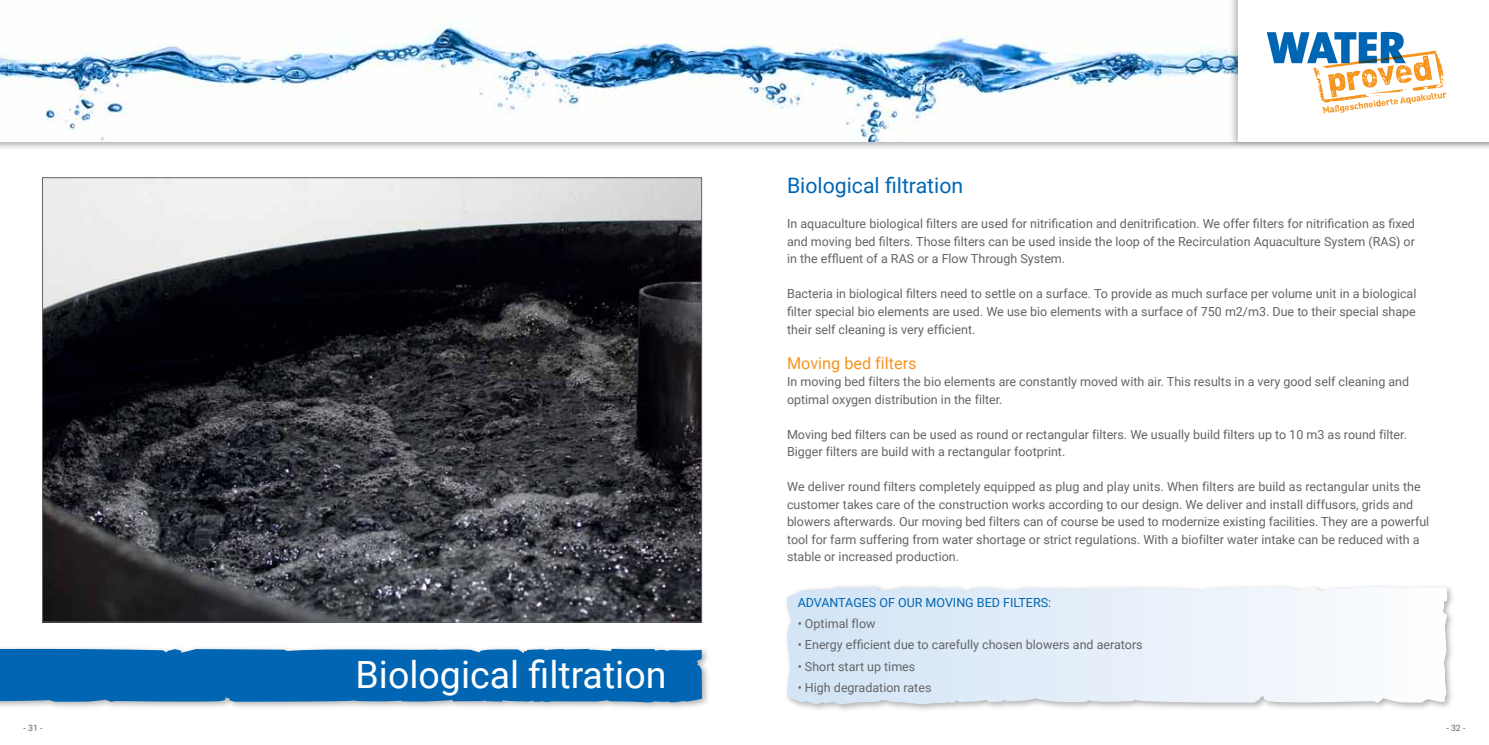
<style>
.page{position:relative;width:1489px;height:745px;background:#fff}
.page>*{position:absolute;margin:0;border:0;box-sizing:border-box;transform-origin:0 0}
.t1{font:37.5px "Roboto";color:#fff}
.t2{font:21.25px "Roboto";color:#0066b3}
.t3{font:16.25px "Roboto";color:#f7941e}
.t4{font:12.5px/17.5px "Roboto";color:#636466}
.t5{font:12.5px "Roboto";color:#0066b3}
.t6{font:8.75px "Roboto";color:#636466}
</style>
<div class="page">
<div style="left:0;top:0;width:1488px;height:150px;background:#000;opacity:.3"></div>
<img style="left:0;top:0;width:1228px;height:141px">
<div style="left:1228px;top:0;width:260px;height:148px;background:#000;opacity:.25"></div>
<div style="left:1238px;top:0;width:250px;height:142px;background:#fff"></div>
<div style="left:0;top:645px;width:710px;height:65px;background:#000;opacity:.3"></div>
<svg style="left:0;top:648px;width:702px;height:55px;background:#0d6db5"></svg>
<div style="left:783px;top:583px;width:672px;height:129px;background:#000;opacity:.3"></div>
<svg style="left:787px;top:586px;width:660px;height:121px"></svg>
<img style="left:44px;top:179px;width:656px;height:441px">
<svg style="left:1266px;top:32px;width:180px;height:81px"></svg>
<h1 class="t1" style="left:355px;top:647px;width:312px">Biological filtration</h1>
<h2 class="t2" style="left:787px;top:171px;width:178px">Biological filtration</h2>
<p class="t4" style="left:787px;top:214px;width:629px;text-align:justify">In aquaculture biological filters are used for nitrification and denitrification. We offer filters for nitrification as fixed and moving bed filters. Those filters can be used inside the loop of the Recirculation Aquaculture System (RAS) or in the effluent of a RAS or a Flow Through System.</p>
<p class="t4" style="left:787px;top:284px;width:631px;text-align:justify">Bacteria in biological filters need to settle on a surface. To provide as much surface per volume unit in a biological filter special bio elements are used. We use bio elements with a surface of 750 m2/m3. Due to their special shape their self cleaning is very efficient.</p>
<h3 class="t3" style="left:787px;top:351px;width:131px">Moving bed filters</h3>
<p class="t4" style="left:787px;top:372px;width:623px">In moving bed filters the bio elements are constantly moved with air. This results in a very good self cleaning and optimal oxygen distribution in the filter.</p>
<p class="t4" style="left:787px;top:424px;width:621px">Moving bed filters can be used as round or rectangular filters. We usually build filters up to 10 m3 as round filter.<br>Bigger filters are build with a rectangular footprint.</p>
<p class="t4" style="left:787px;top:477px;width:643px">We deliver round filters completely equipped as plug and play units. When filters are build as rectangular units the customer takes care of the construction works according to our design. We deliver and install diffusors, grids and blowers afterwards. Our moving bed filters can of course be used to modernize existing facilities. They are a powerful tool for farm suffering from water shortage or strict regulations. With a biofilter water intake can be reduced with a stable or increased production.</p>
<p class="t5" style="left:797px;top:593px;width:255px">ADVANTAGES OF OUR MOVING BED FILTERS:</p>
<p class="t4" style="left:797px;top:614px;width:79px">• Optimal flow</p>
<p class="t4" style="left:797px;top:635px;width:346px">• Energy efficient due to carefully chosen blowers and aerators</p>
<p class="t4" style="left:797px;top:656px;width:119px">• Short start up times</p>
<p class="t4" style="left:797px;top:677px;width:135px">• High degradation rates</p>
<p class="t6" style="left:24px;top:721px;width:21px">- 31 -</p>
<p class="t6" style="left:1446px;top:721px;width:21px">- 32 -</p>
</div>
